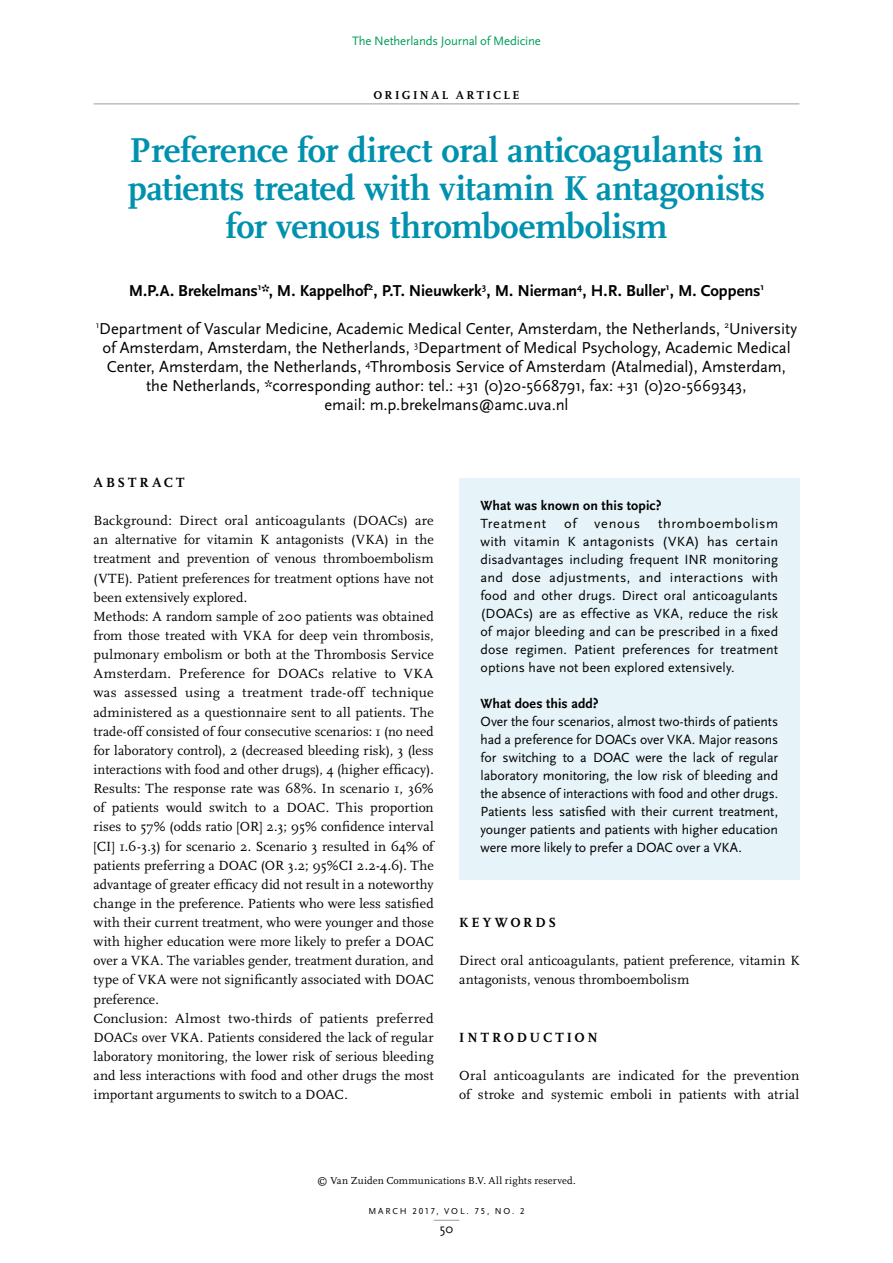
<style>
.page{position:relative;width:893px;height:1263px;background:#fff}
.page>*{position:absolute;margin:0;border:0;box-sizing:border-box;transform-origin:0 0}
.kop{font:700 36px/38.2px "Scala";letter-spacing:-.01em;color:#0091af;text-align:center}
.auteursinfo{font:16.5px/19.2px "Scala Sans";letter-spacing:-.005em;color:#000;text-align:center}
.auteurs{font:700 16.5px "Scala Sans";letter-spacing:-.005em;color:#000}
.brood{font:13.8px/19.2px "Scala";letter-spacing:.005em;color:#000;text-align:justify}
.kader_brood{font:13.8px/18px "Scala Sans";letter-spacing:.005em;color:#000;text-align:justify}
.kader_tussenkop{font:700 13.8px "Scala Sans";letter-spacing:.005em;color:#000}
.tussenkop_1{font:700 13.8px "Scala";letter-spacing:.21em;color:#000}
.tussenkop_1-2{font:700 13.8px "Scala";letter-spacing:.19em;color:#000}
.kader_brood-2{font:13.8px "Scala Sans";letter-spacing:.045em;color:#000}
.t1{font:13.5px "Scala Sans";color:#000}
.t2{font:12.75px "Scala Sans";letter-spacing:-.01em;color:#009e59}
.rubriek{font:700 12px "Scala";letter-spacing:.2em;color:#000}
.t3{font:10.5px "Scala";letter-spacing:.015em;color:#000}
.t4{font:9px "Scala Sans Caps";letter-spacing:.205em;color:#000}
</style>
<div class="page">
<svg style="left:434px;top:1220px;width:25px;height:1px"></svg>
<hr style="left:94px;top:104px;width:705px;height:1px;background:#9d9d9c">
<div style="left:459px;top:478px;width:340px;height:402px;background:#e6f4f9"></div>
<p class="t2" style="left:352px;top:34px;width:190px">The Netherlands Journal of Medicine</p>
<p class="rubriek" style="left:373px;top:88px;width:148px">ORIGINAL ARTICLE</p>
<p class="kop" style="left:128px;top:131px;width:639px">Preference for direct oral anticoagulants in patients treated with vitamin K antagonists for venous thromboembolism</p>
<p class="auteurs" style="left:129px;top:281px;width:637px">M.P.A. Brekelmans<sup>1</sup>*, M. Kappelhof<sup>2</sup>, P.T. Nieuwkerk<sup>3</sup>, M. Nierman<sup>4</sup>, H.R. Buller<sup>1</sup>, M. Coppens<sup>1</sup></p>
<p class="auteursinfo" style="left:96px;top:319px;width:703px"><sup>1</sup>Department of Vascular Medicine, Academic Medical Center, Amsterdam, the Netherlands, <sup>2</sup>University of Amsterdam, Amsterdam, the Netherlands, <sup>3</sup>Department of Medical Psychology, Academic Medical Center, Amsterdam, the Netherlands, <sup>4</sup>Thrombosis Service of Amsterdam (Atalmedial), Amsterdam, the Netherlands, *corresponding author: tel.: +31 (0)20-5668791, fax: +31 (0)20-5669343,<br>email: m.p.brekelmans@amc.uva.nl</p>
<p class="tussenkop_1" style="left:94px;top:475px;width:92px">ABSTRACT</p>
<p class="brood" style="left:94px;top:511px;width:342px">Background: Direct oral anticoagulants (DOACs) are an alternative for vitamin K antagonists (VKA) in the treatment and prevention of venous thromboembolism (VTE). Patient preferences for treatment options have not been extensively explored.</p>
<p class="brood" style="left:94px;top:607px;width:342px">Methods: A random sample of 200 patients was obtained from those treated with VKA for deep vein thrombosis, pulmonary embolism or both at the Thrombosis Service Amsterdam. Preference for DOACs relative to VKA was assessed using a treatment trade-off technique administered as a questionnaire sent to all patients. The trade-off consisted of four consecutive scenarios: 1 (no need for laboratory control), 2 (decreased bleeding risk), 3 (less interactions with food and other drugs), 4 (higher efficacy).</p>
<p class="brood" style="left:94px;top:779px;width:342px">Results: The response rate was 68%. In scenario 1, 36% of patients would switch to a DOAC. This proportion rises to 57% (odds ratio [OR] 2.3; 95% confidence interval [CI] 1.6-3.3) for scenario 2. Scenario 3 resulted in 64% of patients preferring a DOAC (OR 3.2; 95%CI 2.2-4.6). The advantage of greater efficacy did not result in a noteworthy change in the preference. Patients who were less satisfied with their current treatment, who were younger and those with higher education were more likely to prefer a DOAC over a VKA. The variables gender, treatment duration, and type of VKA were not significantly associated with DOAC preference.</p>
<p class="brood" style="left:94px;top:1009px;width:342px">Conclusion: Almost two-thirds of patients preferred DOACs over VKA. Patients considered the lack of regular laboratory monitoring, the lower risk of serious bleeding and less interactions with food and other drugs the most important arguments to switch to a DOAC.</p>
<p class="kader_tussenkop" style="left:480px;top:498px;width:183px">What was known on this topic?</p>
<p class="kader_brood-2" style="left:480px;top:516px;width:67px">Treatment</p>
<p class="kader_brood" style="left:564px;top:515px;width:14px">of</p>
<p class="kader_brood" style="left:594px;top:515px;width:47px">venous</p>
<p class="kader_brood" style="left:480px;top:515px;width:299px;text-indent:178px">thromboembolism with vitamin K antagonists (VKA) has certain disadvantages including frequent INR monitoring and dose adjustments, and interactions with food and other drugs. Direct oral anticoagulants (DOACs) are as effective as VKA, reduce the risk of major bleeding and can be prescribed in a fixed dose regimen. Patient preferences for treatment options have not been explored extensively.</p>
<p class="kader_tussenkop" style="left:480px;top:696px;width:120px">What does this add?</p>
<p class="kader_brood" style="left:480px;top:713px;width:299px">Over the four scenarios, almost two-thirds of patients had a preference for DOACs over VKA. Major reasons for switching to a DOAC were the lack of regular laboratory monitoring, the low risk of bleeding and the absence of interactions with food and other drugs.<br>Patients less satisfied with their current treatment, younger patients and patients with higher education were more likely to prefer a DOAC over a VKA.</p>
<p class="tussenkop_1" style="left:459px;top:915px;width:99px">KEYWORDS</p>
<p class="brood" style="left:459px;top:951px;width:342px">Direct oral anticoagulants, patient preference, vitamin K antagonists, venous thromboembolism</p>
<p class="tussenkop_1-2" style="left:459px;top:1029px;width:140px">INTRODUCTION</p>
<p class="brood" style="left:459px;top:1066px;width:342px">Oral anticoagulants are indicated for the prevention of stroke and systemic emboli in patients with atrial</p>
<p class="t3" style="left:317px;top:1174px;width:260px">© Van Zuiden Communications B.V. All rights reserved.</p>
<p class="t4" style="left:368px;top:1206px;width:158px">MARCH 2017, VOL. 75, NO. 2</p>
<p class="t1" style="left:440px;top:1221px;width:15px">50</p>
</div>
